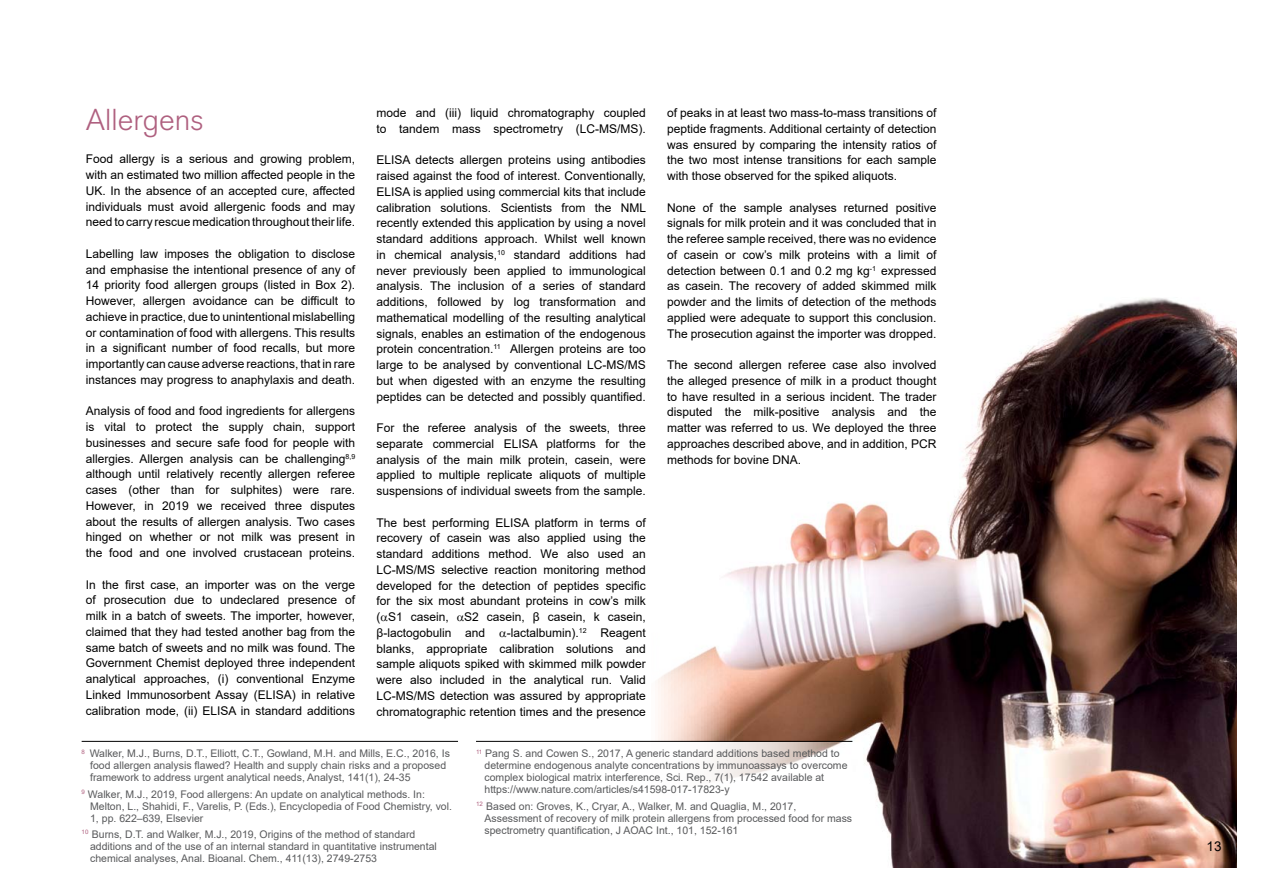
<style>
.page{position:relative;width:1263px;height:893px;background:#fff}
.page>*{position:absolute;margin:0;border:0;box-sizing:border-box;transform-origin:0 0}
.t1{font:300 30px "Akzidenz Grotesk BQ";color:#af607f}
.t2{font:13.5px "Arial";color:#000}
.t3{font:12px/15.8px "Arial";color:#000;text-align:justify}
.t4{font:10.5px/12px "Arial";color:#58595b}
</style>
<div class="page">
<img style="left:647px;top:298px;width:589px;height:569px">
<div style="left:516px;top:742px;width:347px;height:150px;background:#fff"></div>
<hr style="left:82px;top:741px;width:376px;height:1px;background:#000">
<hr style="left:476px;top:741px;width:376px;height:1px;background:#000">
<h1 class="t1" style="left:86px;top:102px;width:120px">Allergens</h1>
<p class="t3" style="left:86px;top:151px;width:271px">Food allergy is a serious and growing problem, with an estimated two million affected people in the UK. In the absence of an accepted cure, affected individuals must avoid allergenic foods and may need to carry rescue medication throughout their life.</p>
<p class="t3" style="left:86px;top:246px;width:271px">Labelling law imposes the obligation to disclose and emphasise the intentional presence of any of 14 priority food allergen groups (listed in Box 2).<br>However, allergen avoidance can be difficult to achieve in practice, due to unintentional mislabelling or contamination of food with allergens. This results in a significant number of food recalls, but more importantly can cause adverse reactions, that in rare instances may progress to anaphylaxis and death.</p>
<p class="t3" style="left:86px;top:403px;width:271px">Analysis of food and food ingredients for allergens is vital to protect the supply chain, support businesses and secure safe food for people with allergies. Allergen analysis can be challenging<sup>8,9 </sup>although until relatively recently allergen referee cases (other than for sulphites) were rare.<br>However, in 2019 we received three disputes about the results of allergen analysis. Two cases hinged on whether or not milk was present in the food and one involved crustacean proteins.</p>
<p class="t3" style="left:86px;top:576px;width:271px">In the first case, an importer was on the verge of prosecution due to undeclared presence of milk in a batch of sweets. The importer, however, claimed that they had tested another bag from the same batch of sweets and no milk was found. The Government Chemist deployed three independent analytical approaches, (i) conventional Enzyme Linked Immunosorbent Assay (ELISA) in relative calibration mode, (ii) ELISA in standard additions</p>
<p class="t3" style="left:376px;top:105px;width:271px">mode and (iii) liquid chromatography coupled to tandem mass spectrometry (LC-MS/MS).</p>
<p class="t3" style="left:376px;top:152px;width:271px">ELISA detects allergen proteins using antibodies raised against the food of interest. Conventionally, ELISA is applied using commercial kits that include calibration solutions. Scientists from the NML recently extended this application by using a novel standard additions approach. Whilst well known in chemical analysis,<sup>10</sup> standard additions had never previously been applied to immunological analysis. The inclusion of a series of standard additions, followed by log transformation and mathematical modelling of the resulting analytical signals, enables an estimation of the endogenous protein concentration.<sup>11</sup> Allergen proteins are too large to be analysed by conventional LC-MS/MS but when digested with an enzyme the resulting peptides can be detected and possibly quantified.</p>
<p class="t3" style="left:376px;top:420px;width:271px">For the referee analysis of the sweets, three separate commercial ELISA platforms for the analysis of the main milk protein, casein, were applied to multiple replicate aliquots of multiple suspensions of individual sweets from the sample.</p>
<p class="t3" style="left:376px;top:514px;width:271px">The best performing ELISA platform in terms of recovery of casein was also applied using the standard additions method. We also used an LC-MS/MS selective reaction monitoring method developed for the detection of peptides specific for the six most abundant proteins in cow’s milk ( S1 casein,</p>
<p class="t3" style="left:376px;top:609px;width:271px;text-indent:88px">S2 casein, β casein, k casein, β-lactogobulin and</p>
<p class="t3" style="left:376px;top:625px;width:271px;text-indent:130px">-lactalbumin).<sup>12</sup> Reagent blanks, appropriate calibration solutions and sample aliquots spiked with skimmed milk powder were also included in the analytical run. Valid LC-MS/MS detection was assured by appropriate chromatographic retention times and the presence</p>
<p class="t3" style="left:667px;top:105px;width:271px">of peaks in at least two mass-to-mass transitions of peptide fragments. Additional certainty of detection was ensured by comparing the intensity ratios of the two most intense transitions for each sample with those observed for the spiked aliquots.</p>
<p class="t3" style="left:667px;top:199px;width:271px">None of the sample analyses returned positive signals for milk protein and it was concluded that in the referee sample received, there was no evidence of casein or cow’s milk proteins with a limit of detection between 0.1 and 0.2 mg kg<sup>-1</sup> expressed as casein. The recovery of added skimmed milk powder and the limits of detection of the methods applied were adequate to support this conclusion.<br>The prosecution against the importer was dropped.</p>
<p class="t3" style="left:667px;top:357px;width:271px">The second allergen referee case also involved the alleged presence of milk in a product thought to have resulted in a serious incident. The trader disputed the milk-positive analysis and the matter was referred to us. We deployed the three approaches described above, and in addition, PCR methods for bovine DNA.</p>
<p class="t4" style="left:90px;top:747px;width:361px;text-indent:-9px"><sup>8</sup> Walker, M.J., Burns, D.T., Elliott, C.T., Gowland, M.H. and Mills, E.C., 2016, Is food allergen analysis flawed? Health and supply chain risks and a proposed framework to address urgent analytical needs, Analyst, 141(1), 24-35</p>
<p class="t4" style="left:90px;top:788px;width:363px;text-indent:-9px"><sup>9</sup> Walker, M.J., 2019, Food allergens: An update on analytical methods. In:<br>Melton, L., Shahidi, F., Varelis, P. (Eds.), Encyclopedia of Food Chemistry, vol.<br>1, pp. 622–639, Elsevier</p>
<p class="t4" style="left:90px;top:828px;width:348px;text-indent:-8px"><sup>10</sup> Burns, D.T. and Walker, M.J., 2019, Origins of the method of standard additions and of the use of an internal standard in quantitative instrumental chemical analyses, Anal. Bioanal. Chem., 411(13), 2749-2753</p>
<p class="t4" style="left:484px;top:747px;width:364px;text-indent:-9px"><sup>11</sup> Pang S. and Cowen S., 2017, A generic standard additions based method to determine endogenous analyte concentrations by immunoassays to overcome complex biological matrix interference, Sci. Rep., 7(1), 17542 available at https://www.nature.com/articles/s41598-017-17823-y</p>
<p class="t4" style="left:484px;top:800px;width:369px;text-indent:-8px"><sup>12</sup> Based on: Groves, K., Cryar, A., Walker, M. and Quaglia, M., 2017,<br>Assessment of recovery of milk protein allergens from processed food for mass spectrometry quantification, J AOAC Int., 101, 152-161</p>
<p class="t2" style="left:1206px;top:837px;width:17px">13</p>
</div>
